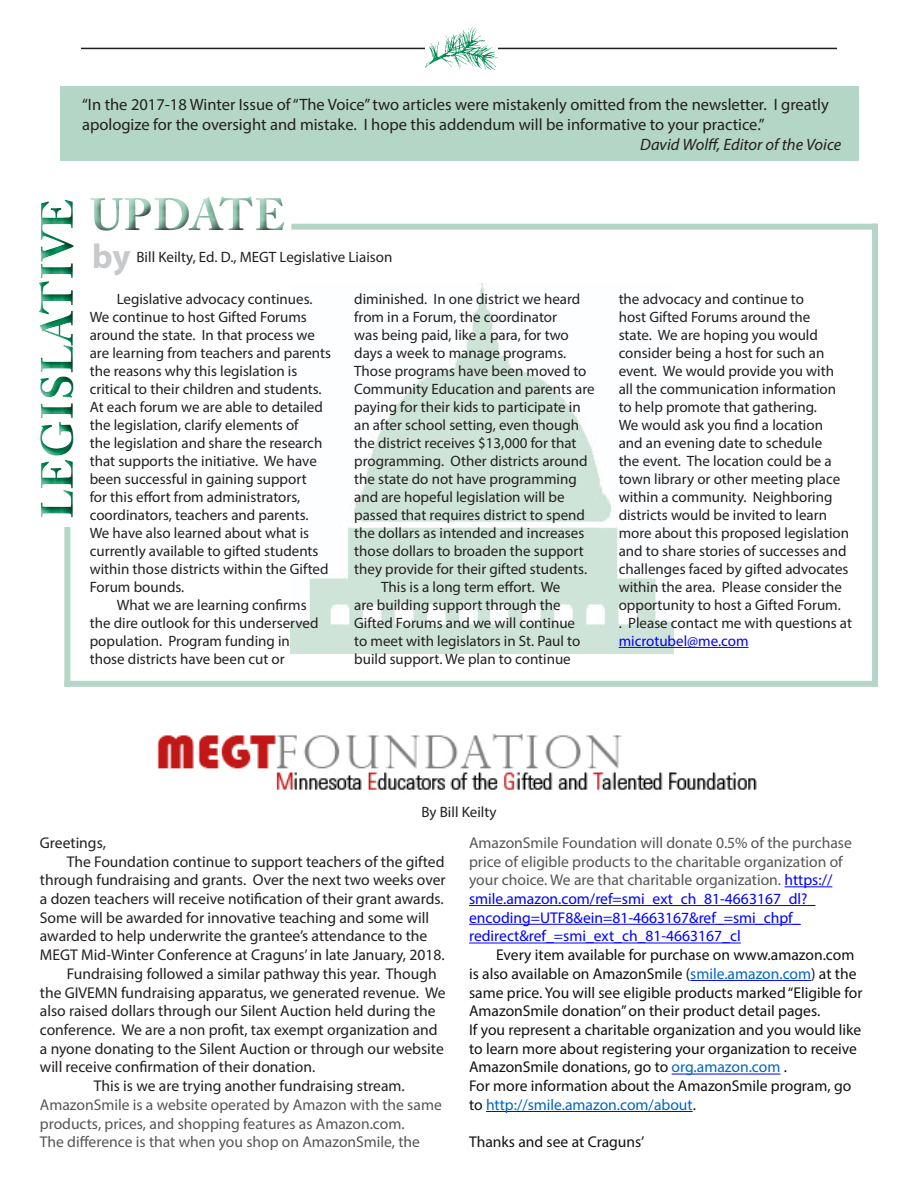
<style>
.page{position:relative;width:918px;height:1188px;background:#fff}
.page>*{position:absolute;margin:0;border:0;box-sizing:border-box;transform-origin:0 0}
.t1{font:700 45px "Adobe Caslon Pro";letter-spacing:.015em;color:#008852}
.t2{font:700 45px "Adobe Caslon Pro";letter-spacing:.015em;color:#8cc2aa}
.t3{font:700 34.5px "Myriad Pro";color:#c7c9cb}
.t4{font:16.5px/19.8px "Myriad Pro";color:#231f20}
.t5{font:italic 16.5px "Myriad Pro";color:#231f20}
.t6{font:15.6px/18.8px "Myriad Pro";color:#231f20}
.t7{font:15.6px/18.8px "Myriad Pro";color:#555}
.Normal__Web{font:15.6px/18.8px "Myriad Pro";color:#111}
.t8{font:15px/18px "Myriad Pro";color:#231f20}
.s1{color:#00f}
.s2{color:#231f20}
.s3{color:#0066c0}
</style>
<div class="page">
<div style="left:60px;top:87px;width:798px;height:74px;background:#b4d6c6"></div>
<img style="left:157px;top:733px;width:600px;height:57px">
<img style="left:290px;top:283px;width:384px;height:370px">
<div style="left:33px;top:189px;width:52px;height:337px;background:#231f20;opacity:.75"></div>
<div style="left:81px;top:185px;width:211px;height:49px;background:#fff"></div>
<div style="left:81px;top:191px;width:214px;height:50px;background:#231f20;opacity:.75"></div>
<hr style="left:619px;top:647px;width:130px;height:1px;background:#00f">
<div style="left:64px;top:681px;width:814px;height:6px;background:#b4d6c6"></div>
<hr style="left:784px;top:886px;width:48px;height:1px;background:#00f">
<hr style="left:469px;top:905px;width:346px;height:1px;background:#00f">
<hr style="left:469px;top:924px;width:332px;height:1px;background:#00f">
<hr style="left:469px;top:943px;width:272px;height:1px;background:#00f">
<hr style="left:690px;top:980px;width:121px;height:1px;background:#00f">
<hr style="left:672px;top:1074px;width:108px;height:1px;background:#00f">
<hr style="left:486px;top:1111px;width:207px;height:1px;background:#00f">
<hr style="left:81px;top:48px;width:756px;height:1px;background:#231f20">
<img style="left:425px;top:28px;width:73px;height:42px">
<div style="left:291px;top:224px;width:587px;height:6px;background:#b4d6c6"></div>
<div style="left:872px;top:224px;width:6px;height:463px;background:#b4d6c6"></div>
<div style="left:64px;top:527px;width:6px;height:160px;background:#b4d6c6"></div>
<p class="t4" style="left:82px;top:95px;width:748px">“In the 2017-18 Winter Issue of “The Voice” two articles were mistakenly omitted from the newsletter. I greatly apologize for the oversight and mistake. I hope this addendum will be informative to your practice.”</p>
<p class="t5" style="left:640px;top:134px;width:203px">David Wolff, Editor of the Voice</p>
<h1 class="t1" style="left:31px;top:519px;width:322px;rotate:-90deg">LEGISLATIVE</h1>
<h1 class="t2" style="left:90px;top:188px;width:197px">UPDATE</h1>
<p class="t3" style="left:92px;top:234px;width:40px">by</p>
<p class="t8" style="left:136px;top:248px;width:257px">Bill Keilty, Ed. D., MEGT Legislative Liaison</p>
<p class="t8" style="left:90px;top:290px;width:243px;text-indent:27px">Legislative advocacy continues.<br>We continue to host Gifted Forums around the state. In that process we are learning from teachers and parents the reasons why this legislation is critical to their children and students.<br>At each forum we are able to detailed the legislation, clarify elements of<br>the legislation and share the research that supports the initiative. We have been successful in gaining support<br>for this effort from administrators, coordinators, teachers and parents.<br>We have also learned about what is currently available to gifted students within those districts within the Gifted Forum bounds.</p>
<p class="t8" style="left:90px;top:596px;width:230px;text-indent:27px">What we are learning confirms the dire outlook for this underserved population. Program funding in those districts have been cut or</p>
<p class="t8" style="left:354px;top:290px;width:242px">diminished. In one district we heard from in a Forum, the coordinator<br>was being paid, like a para, for two days a week to manage programs.<br>Those programs have been moved to Community Education and parents are paying for their kids to participate in an after school setting, even though the district receives $13,000 for that programming. Other districts around the state do not have programming and are hopeful legislation will be passed that requires district to spend the dollars as intended and increases those dollars to broaden the support they provide for their gifted students.</p>
<p class="t8" style="left:354px;top:578px;width:228px;text-indent:27px">This is a long term effort. We are building support through the Gifted Forums and we will continue to meet with legislators in St. Paul to build support. We plan to continue</p>
<p class="t8" style="left:619px;top:290px;width:235px">the advocacy and continue to<br>host Gifted Forums around the<br>state. We are hoping you would consider being a host for such an event. We would provide you with all the communication information to help promote that gathering.<br>We would ask you find a location<br>and an evening date to schedule<br>the event. The location could be a town library or other meeting place within a community. Neighboring districts would be invited to learn more about this proposed legislation and to share stories of successes and challenges faced by gifted advocates within the area. Please consider the opportunity to host a Gifted Forum.<br>. Please contact me with questions at <span class="s1">microtubel@me.com</span></p>
<p class="t8" style="left:421px;top:803px;width:77px">By Bill Keilty</p>
<p class="t6" style="left:40px;top:833px;width:68px">Greetings,</p>
<p class="t6" style="left:40px;top:852px;width:407px;text-indent:27px">The Foundation continue to support teachers of the gifted through fundraising and grants. Over the next two weeks over a dozen teachers will receive notification of their grant awards.<br>Some will be awarded for innovative teaching and some will awarded to help underwrite the grantee’s attendance to the MEGT Mid-Winter Conference at Craguns’ in late January, 2018.</p>
<p class="t6" style="left:40px;top:964px;width:407px;text-indent:27px">Fundraising followed a similar pathway this year. Though the GIVEMN fundraising apparatus, we generated revenue. We also raised dollars through our Silent Auction held during the conference. We are a non profit, tax exempt organization and a nyone donating to the Silent Auction or through our website will receive confirmation of their donation.</p>
<p class="t7" style="left:40px;top:1076px;width:403px;text-indent:54px"><span class="s2">This is we are trying another fundraising stream.<br></span>AmazonSmile is a website operated by Amazon with the same products, prices, and shopping features as Amazon.com.<br>The difference is that when you shop on AmazonSmile, the</p>
<p class="t7" style="left:469px;top:833px;width:384px">AmazonSmile Foundation will donate 0.5% of the purchase price of eligible products to the charitable organization of your choice. We are that charitable organization. <span class="s1">https:// smile.amazon.com/ref=smi_ext_ch_81-4663167_dl?_ encoding=UTF8&amp;ein=81-4663167&amp;ref_=smi_chpf_ redirect&amp;ref_=smi_ext_ch_81-4663167_cl</span></p>
<p class="Normal__Web" style="left:469px;top:945px;width:395px;text-indent:27px">Every item available for purchase on www.amazon.com is also available on AmazonSmile (<span class="s3">smile.amazon.com</span>) at the same price. You will see eligible products marked “Eligible for AmazonSmile donation” on their product detail pages.</p>
<p class="Normal__Web" style="left:469px;top:1020px;width:394px">If you represent a charitable organization and you would like to learn more about registering your organization to receive<br>AmazonSmile donations, go to <span class="s3">org.amazon.com</span> .</p>
<p class="Normal__Web" style="left:469px;top:1076px;width:384px">For more information about the AmazonSmile program, go to <span class="s3">http://smile.amazon.com/about</span>.</p>
<p class="Normal__Web" style="left:469px;top:1133px;width:177px">Thanks and see at Craguns’</p>
</div>
